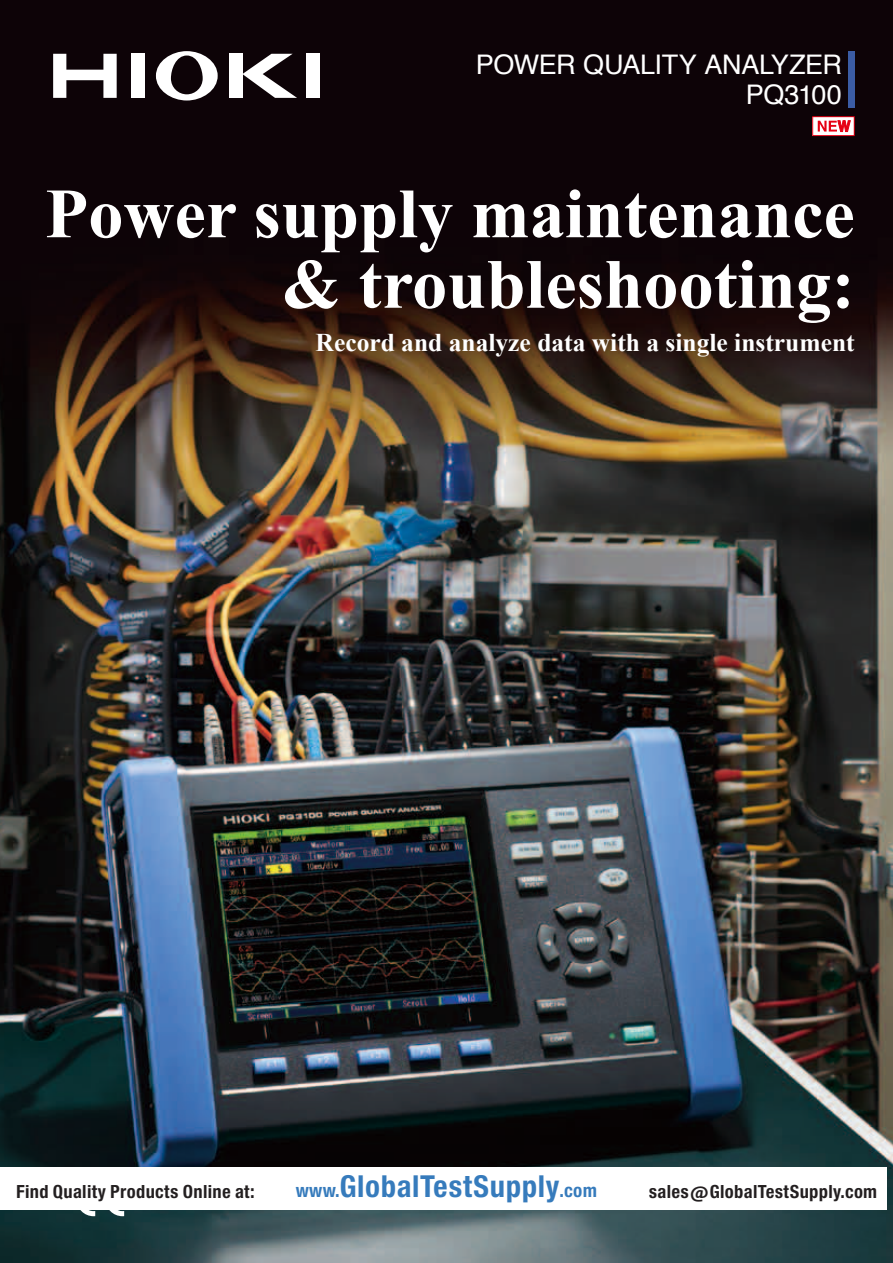
<style>
.page{position:relative;width:893px;height:1263px;background:#fff}
.page>*{position:absolute;margin:0;border:0;box-sizing:border-box;transform-origin:0 0}
.t1{font:700 70.5px/70.5px "Times New Roman";color:#fff;text-align:right}
.t2{font:28.95px "Europa Gro Nr 2 SBOP Bol Con";letter-spacing:.02em;color:#367bbc}
.t3{font:27px/30px "Helvetica";letter-spacing:-.01em;color:#fff;text-align:right}
.t4{font:700 25.5px "Times New Roman";color:#fff}
.t5{font:17.4px "Europa Gro Nr 2 SBOP Bol Con";letter-spacing:.02em;color:#231f20}
.s1{font-size:17.85px}
</style>
<div class="page">
<img style="left:0;top:0;width:893px;height:1263px">
<svg style="left:77px;top:1209px;width:18px;height:7px"></svg>
<svg style="left:105px;top:1209px;width:19px;height:7px"></svg>
<svg style="left:53px;top:54px;width:64px;height:44px"></svg>
<div style="left:131px;top:54px;width:13px;height:44px;background:#fff"></div>
<svg style="left:156px;top:51px;width:62px;height:50px"></svg>
<div style="left:229px;top:54px;width:13px;height:44px;background:#fff"></div>
<svg style="left:242px;top:54px;width:55px;height:44px"></svg>
<div style="left:306px;top:54px;width:13px;height:44px;background:#fff"></div>
<svg style="left:812px;top:116px;width:43px;height:20px"></svg>
<div style="left:848px;top:51px;width:7px;height:57px;background:#3b5ca4"></div>
<div style="left:0;top:1167px;width:887px;height:42px;background:#fff"></div>
<h3 class="t3" style="left:476px;top:51px;width:368px">POWER QUALITY ANALYZER<br>PQ3100</h3>
<h1 class="t1" style="left:45px;top:177px;width:811px">Power supply maintenance &amp; troubleshooting:</h1>
<h3 class="t4" style="left:316px;top:325px;width:541px">Record and analyze data with a single instrument</h3>
<p class="t5" style="left:16px;top:1181px;width:240px">Find Quality Products Online at:</p>
<h2 class="t2" style="left:296px;top:1169px;width:303px"><span class="s1">www.</span>GlobalTestSupply<span class="s1">.com</span></h2>
<p class="t5" style="left:649px;top:1181px;width:230px">sales@GlobalTestSupply.com</p>
</div>
